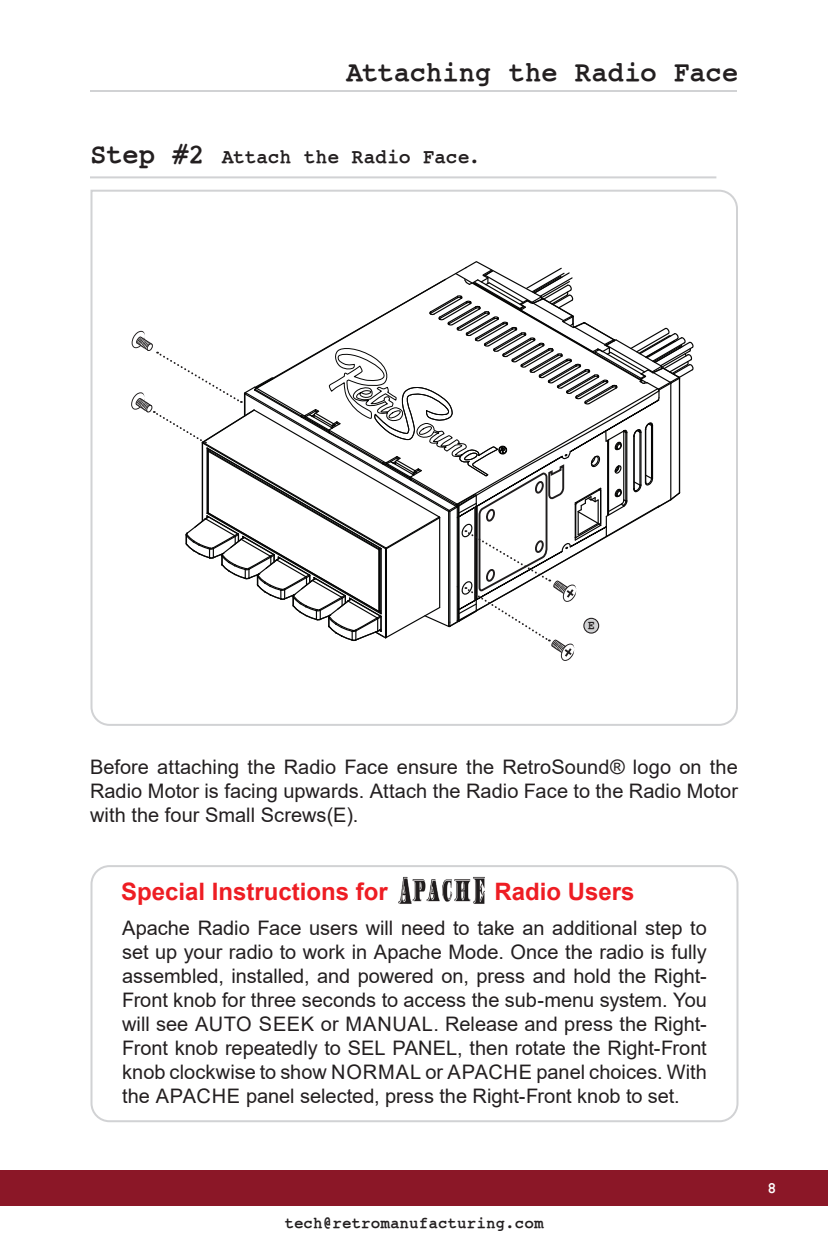
<style>
.page{position:relative;width:828px;height:1260px;background:#fff}
.page>*{position:absolute;margin:0;border:0;box-sizing:border-box;transform-origin:0 0}
.t1{font:700 28px "Jack Input";letter-spacing:-.02em;color:#231f20}
.t2{font:700 24px "Arial";color:#ee1d23}
.t3{font:20px/24px "Arial";color:#231f20;text-align:justify}
.t4{font:700 20px "Jack Input";letter-spacing:-.01em;color:#231f20}
.t5{font:700 16px "Jack Input";color:#231f20}
.t6{font:700 16px "Jack Input";color:#fff}
.t7{font:700 12px "Jack Input";color:#231f20}
.s1{font-size:28px}
</style>
<div class="page">
<div style="left:0;top:1170px;width:828px;height:36px;background:#8b1727"></div>
<hr style="left:90px;top:90px;width:647px;height:2px;background:#d1d2d4">
<svg style="left:90px;top:189px;width:648px;height:537px"></svg>
<hr style="left:90px;top:176px;width:626px;height:2px;background:#d1d2d4">
<div style="left:90px;top:865px;width:648px;height:257px;border:2px solid #d1d2d4;border-radius:18px"></div>
<img style="left:398px;top:876px;width:87px;height:28px">
<h1 class="t1" style="left:346px;top:57px;width:394px">Attaching the Radio Face</h1>
<p class="t4" style="left:90px;top:146px;width:392px"><span class="s1">Step #2</span> Attach the Radio Face.</p>
<p class="t7" style="left:588px;top:619px;width:9px">E</p>
<p class="t3" style="left:90px;top:754px;width:650px">Before attaching the Radio Face ensure the RetroSound® logo on the Radio Motor is facing upwards. Attach the Radio Face to the Radio Motor with the four Small Screws(E).</p>
<p class="t2" style="left:121px;top:875px;width:268px">Special Instructions for</p>
<p class="t2" style="left:495px;top:875px;width:142px">Radio Users</p>
<p class="t3" style="left:122px;top:916px;width:586px">Apache Radio Face users will need to take an additional step to set up your radio to work in Apache Mode. Once the radio is fully assembled, installed, and powered on, press and hold the Right-Front knob for three seconds to access the sub-menu system. You will see AUTO SEEK or MANUAL. Release and press the Right-Front knob repeatedly to SEL PANEL, then rotate the Right-Front knob clockwise to show NORMAL or APACHE panel choices. With the APACHE panel selected, press the Right-Front knob to set.</p>
<p class="t5" style="left:284px;top:1215px;width:261px">tech@retromanufacturing.com</p>
<p class="t6" style="left:767px;top:1179px;width:11px">8</p>
</div>
